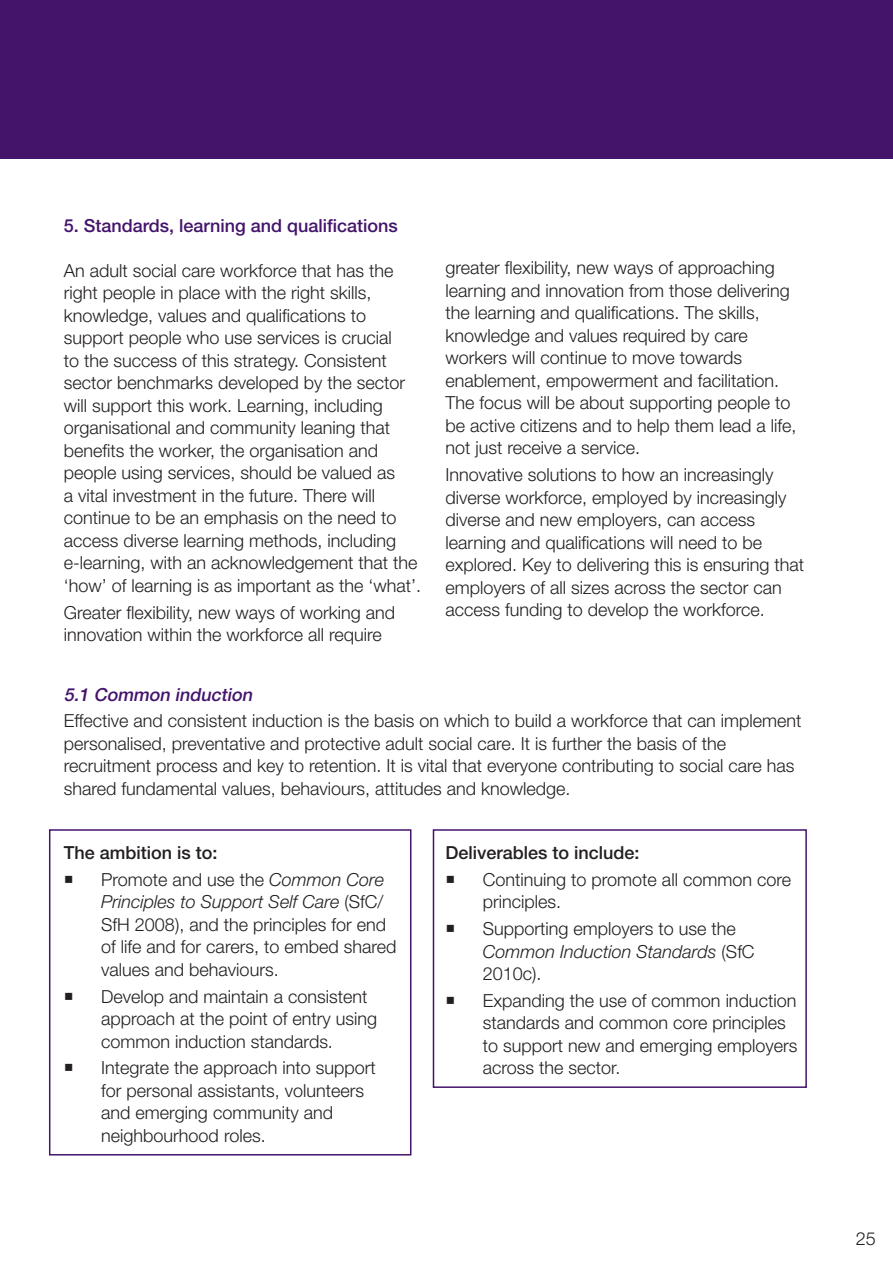
<style>
.page{position:relative;width:893px;height:1263px;background:#fff}
.page>*{position:absolute;margin:0;border:0;box-sizing:border-box;transform-origin:0 0}
.Paragraph_Style_3{font:300 18px/22.5px "Helvetica Neue LT Std";color:#231f20}
.t1{font:500 18px "Helvetica Neue LT Std";color:#231f20}
.t2{font:500 18px "Helvetica Neue LT Std";color:#44146b}
.t3{font:italic 500 18px "Helvetica Neue LT Std";color:#44146b}
.s1{font-style:italic}
</style>
<div class="page">
<div style="left:0;top:0;width:893px;height:159px;background:#44146b"></div>
<div style="left:49px;top:829px;width:362px;height:326px;border:2px solid #44146b"></div>
<div style="left:433px;top:829px;width:374px;height:259px;border:2px solid #44146b"></div>
<p class="t2" style="left:64px;top:215px;width:336px">5. Standards, learning and qualifications</p>
<p class="Paragraph_Style_3" style="left:64px;top:259px;width:359px">An adult social care workforce that has the right people in place with the right skills, knowledge, values and qualifications to support people who use services is crucial<br>to the success of this strategy. Consistent sector benchmarks developed by the sector will support this work. Learning, including organisational and community leaning that benefits the worker, the organisation and people using services, should be valued as<br>a vital investment in the future. There will continue to be an emphasis on the need to access diverse learning methods, including e-learning, with an acknowledgement that the ‘how’ of learning is as important as the ‘what’.</p>
<p class="Paragraph_Style_3" style="left:64px;top:601px;width:333px">Greater flexibility, new ways of working and innovation within the workforce all require</p>
<p class="Paragraph_Style_3" style="left:445px;top:256px;width:353px">greater flexibility, new ways of approaching learning and innovation from those delivering the learning and qualifications. The skills, knowledge and values required by care workers will continue to move towards enablement, empowerment and facilitation.<br>The focus will be about supporting people to be active citizens and to help them lead a life, not just receive a service.</p>
<p class="Paragraph_Style_3" style="left:445px;top:463px;width:360px">Innovative solutions to how an increasingly diverse workforce, employed by increasingly diverse and new employers, can access learning and qualifications will need to be explored. Key to delivering this is ensuring that employers of all sizes across the sector can access funding to develop the workforce.</p>
<p class="t3" style="left:64px;top:683px;width:194px">5.1 Common induction</p>
<p class="Paragraph_Style_3" style="left:64px;top:709px;width:739px">Effective and consistent induction is the basis on which to build a workforce that can implement personalised, preventative and protective adult social care. It is further the basis of the recruitment process and key to retention. It is vital that everyone contributing to social care has shared fundamental values, behaviours, attitudes and knowledge.</p>
<p class="t1" style="left:64px;top:842px;width:155px">The ambition is to:</p>
<p class="Paragraph_Style_3" style="left:101px;top:868px;width:297px">Promote and use the <span class="s1">Common Core Principles to Support Self Care</span> (SfC/ SfH 2008), and the principles for end of life and for carers, to embed shared values and behaviours.</p>
<p class="Paragraph_Style_3" style="left:101px;top:984px;width:277px">Develop and maintain a consistent approach at the point of entry using common induction standards.</p>
<p class="Paragraph_Style_3" style="left:101px;top:1056px;width:276px">Integrate the approach into support for personal assistants, volunteers and emerging community and neighbourhood roles.</p>
<p class="t1" style="left:445px;top:842px;width:196px">Deliverables to include:</p>
<p class="Paragraph_Style_3" style="left:483px;top:868px;width:310px">Continuing to promote all common core principles.</p>
<p class="Paragraph_Style_3" style="left:483px;top:917px;width:273px">Supporting employers to use the<br><span class="s1">Common Induction Standards</span> (SfC<br>2010c).</p>
<p class="Paragraph_Style_3" style="left:483px;top:989px;width:316px">Expanding the use of common induction standards and common core principles to support new and emerging employers across the sector.</p>
<p class="Paragraph_Style_3" style="left:856px;top:1226px;width:22px">25</p>
</div>
